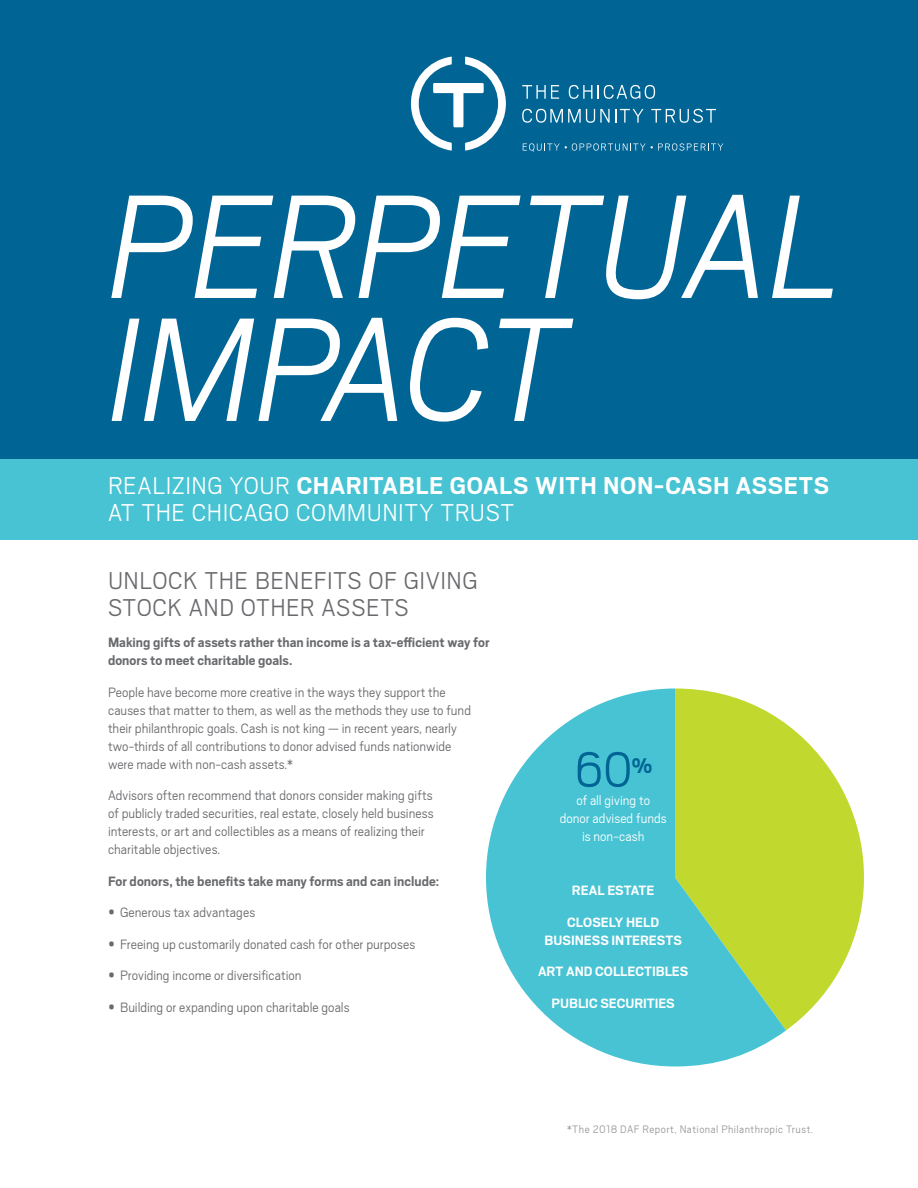
<style>
.page{position:relative;width:918px;height:1188px;background:#fff}
.page>*{position:absolute;margin:0;border:0;box-sizing:border-box;transform-origin:0 0}
.t1{font:italic 300 163.5px/123px "Scout";letter-spacing:-.01em;color:#fff}
.sub_graph{font:300 55.5px "Scout";color:#006595}
.sub_graph-2{font:700 27px "Scout";letter-spacing:.02em;color:#fff}
.body{font:300 27px/27px "Scout";letter-spacing:.015em;color:#696a6d}
.sub_graph-3{font:300 27px "Scout";letter-spacing:.015em;color:#fff}
.sub_graph-4{font:700 23.55px "Scout";color:#006595}
.body-2{font:300 15px/18px "Scout";color:#696a6d}
.body-3{font:700 15px/18px "Scout";letter-spacing:.005em;color:#696a6d}
.sub_graph-5{font:700 15px/18px "Scout";color:#fff;text-align:center}
.sub_graph-6{font:300 15px/18px "Scout";color:#fff;text-align:center}
.donor_caption{font:300 12px "Scout";letter-spacing:.035em;color:#969799}
.s1{font-weight:300}
.s2{font-weight:700}
</style>
<div class="page">
<div style="left:0;top:0;width:918px;height:459px;background:#006595"></div>
<div style="left:0;top:459px;width:918px;height:81px;background:#47c3d3"></div>
<svg style="left:523px;top:143px;width:200px;height:9px"></svg>
<svg style="left:411px;top:57px;width:95px;height:94px"></svg>
<svg style="left:522px;top:85px;width:37px;height:14px"></svg>
<svg style="left:569px;top:85px;width:23px;height:14px"></svg>
<svg style="left:598px;top:85px;width:57px;height:14px"></svg>
<svg style="left:522px;top:109px;width:121px;height:14px"></svg>
<svg style="left:651px;top:109px;width:65px;height:14px"></svg>
<svg style="left:786px;top:724px;width:78px;height:306px;fill:#c1d82f"></svg>
<svg style="left:486px;top:688px;width:300px;height:378px;fill:#47c3d3"></svg>
<p class="t1" style="left:108px;top:178px;width:738px">PERPETUAL<br>IMPACT</p>
<p class="sub_graph-2" style="left:108px;top:468px;width:722px"><span class="s1">REALIZING YOUR</span> CHARITABLE GOALS WITH NON-CASH ASSETS</p>
<p class="sub_graph-3" style="left:108px;top:495px;width:408px">AT THE CHICAGO COMMUNITY TRUST</p>
<p class="body" style="left:108px;top:565px;width:372px">UNLOCK THE BENEFITS OF GIVING<br>STOCK AND OTHER ASSETS</p>
<p class="body-3" style="left:108px;top:633px;width:383px">Making gifts of assets rather than income is a tax-efficient way for donors to meet charitable goals.</p>
<p class="body-2" style="left:108px;top:682px;width:365px">People have become more creative in the ways they support the causes that matter to them, as well as the methods they use to fund their philanthropic goals. Cash is not king — in recent years, nearly two-thirds of all contributions to donor advised funds nationwide were made with non-cash assets.*</p>
<p class="body-2" style="left:108px;top:786px;width:327px">Advisors often recommend that donors consider making gifts of publicly traded securities, real estate, closely held business interests, or art and collectibles as a means of realizing their charitable objectives.</p>
<p class="body-3" style="left:108px;top:871px;width:333px">For donors, the benefits take many forms and can include:</p>
<p class="body-2" style="left:108px;top:903px;width:149px"><span class="s2">•</span> Generous tax advantages</p>
<p class="body-2" style="left:108px;top:934px;width:309px"><span class="s2">•</span> Freeing up customarily donated cash for other purposes</p>
<p class="body-2" style="left:108px;top:966px;width:195px"><span class="s2">•</span> Providing income or diversification</p>
<p class="body-2" style="left:108px;top:997px;width:243px"><span class="s2">•</span> Building or expanding upon charitable goals</p>
<p class="sub_graph" style="left:574px;top:734px;width:61px">60</p>
<p class="sub_graph-4" style="left:632px;top:751px;width:22px">%</p>
<p class="sub_graph-6" style="left:560px;top:790px;width:109px">of all giving to donor advised funds is non-cash</p>
<p class="sub_graph-5" style="left:572px;top:881px;width:84px">REAL ESTATE</p>
<p class="sub_graph-5" style="left:545px;top:912px;width:139px">CLOSELY HELD<br>BUSINESS INTERESTS</p>
<p class="sub_graph-5" style="left:538px;top:962px;width:152px">ART AND COLLECTIBLES</p>
<p class="sub_graph-5" style="left:552px;top:993px;width:125px">PUBLIC SECURITIES</p>
<p class="donor_caption" style="left:567px;top:1122px;width:248px">*The 2018 DAF Report, National Philanthropic Trust.</p>
</div>
